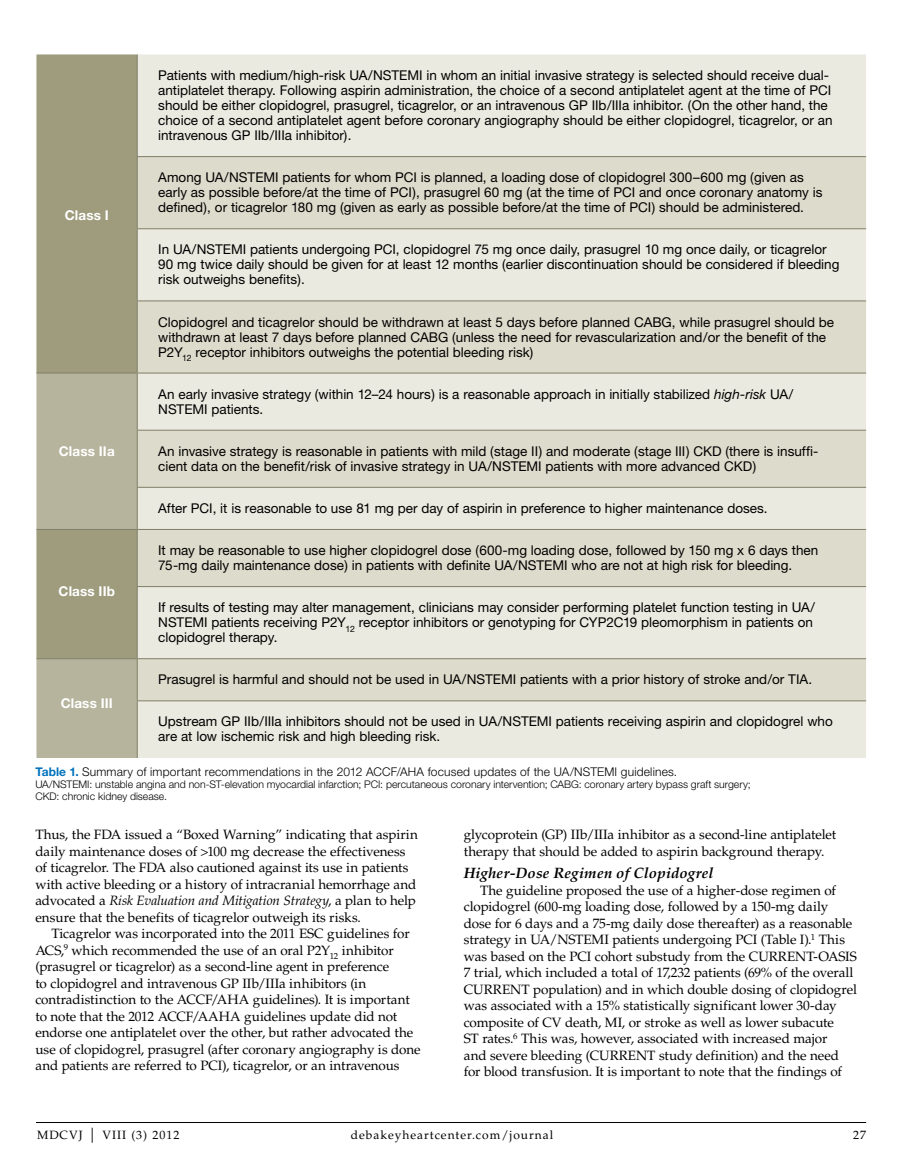
<style>
.page{position:relative;width:918px;height:1175px;background:#fff}
.page>*{position:absolute;margin:0;border:0;box-sizing:border-box;transform-origin:0 0}
.t1{font:italic 700 15px "Palatino LT Std";letter-spacing:.01em;color:#000}
.t2{font:13.5px/15px "Helvetica Neue";color:#000}
.t3{font:13.5px/16.5px "Palatino LT Std";letter-spacing:-.01em;color:#000}
.t4{font:700 13.5px "Helvetica Neue";letter-spacing:.01em;color:#fff}
.t5{font:300 12px "Helvetica Neue LT Std";letter-spacing:.015em;color:#000}
.t6{font:12px "Palatino LT Std";letter-spacing:.08em;color:#000}
.t7{font:300 10.5px/12px "Helvetica Neue LT Std";color:#000}
.s1{font-style:italic}
.s2{font-family:"Helvetica Neue";font-weight:700;color:#0072bc}
.s3{font-size:15px}
</style>
<div class="page">
<hr style="left:36px;top:1122px;width:830px;height:1px;background:#000">
<div style="left:36px;top:54px;width:101px;height:319px;background:#9e9c7d"></div>
<div style="left:138px;top:54px;width:728px;height:704px;background:#ebeae0"></div>
<svg style="left:138px;top:157px;width:728px;height:543px;background:#e2e1d3"></svg>
<svg style="left:36px;top:374px;width:101px;height:384px;background:#aeac92"></svg>
<hr style="left:137px;top:54px;width:1px;height:102px;background:#7f7e67">
<hr style="left:137px;top:157px;width:1px;height:71px;background:#7f7e67">
<hr style="left:137px;top:229px;width:1px;height:71px;background:#7f7e67">
<hr style="left:137px;top:301px;width:1px;height:72px;background:#7f7e67">
<hr style="left:137px;top:373px;width:1px;height:57px;background:#7f7e67">
<hr style="left:137px;top:430px;width:1px;height:57px;background:#7f7e67">
<hr style="left:137px;top:487px;width:1px;height:42px;background:#7f7e67">
<hr style="left:137px;top:530px;width:1px;height:56px;background:#7f7e67">
<hr style="left:137px;top:587px;width:1px;height:71px;background:#7f7e67">
<hr style="left:137px;top:659px;width:1px;height:41px;background:#7f7e67">
<hr style="left:137px;top:701px;width:1px;height:57px;background:#7f7e67">
<hr style="left:137px;top:156px;width:729px;height:1px;background:#7f7e67">
<hr style="left:137px;top:228px;width:729px;height:1px;background:#7f7e67">
<hr style="left:137px;top:300px;width:729px;height:1px;background:#7f7e67">
<hr style="left:36px;top:373px;width:101px;height:1px;background:#7f7e67">
<hr style="left:137px;top:373px;width:729px;height:1px;background:#7f7e67">
<hr style="left:137px;top:430px;width:729px;height:1px;background:#7f7e67">
<hr style="left:137px;top:487px;width:729px;height:1px;background:#7f7e67">
<hr style="left:36px;top:529px;width:101px;height:1px;background:#7f7e67">
<hr style="left:137px;top:529px;width:729px;height:1px;background:#7f7e67">
<hr style="left:137px;top:586px;width:729px;height:1px;background:#7f7e67">
<hr style="left:36px;top:658px;width:101px;height:1px;background:#7f7e67">
<hr style="left:137px;top:658px;width:729px;height:1px;background:#7f7e67">
<hr style="left:137px;top:700px;width:729px;height:1px;background:#7f7e67">
<p class="t4" style="left:65px;top:206px;width:45px">Class I</p>
<p class="t4" style="left:59px;top:442px;width:57px">Class IIa</p>
<p class="t4" style="left:59px;top:582px;width:58px">Class IIb</p>
<p class="t2" style="left:158px;top:68px;width:225px">Patients with medium/high-risk UA/NSTE</p>
<p class="t2" style="left:158px;top:68px;width:676px;text-indent:249px">MI in whom an initial invasive strategy is selected should receive dual&shy;antiplatelet therapy. Following aspirin administration, the choice of a second antiplatelet agent at the time of PCI should be either clopidogrel, prasugrel, ticagrelor, or an intravenous GP II b/IIIa inhibitor. (On the other hand, the choice of a second antiplatelet agent before coronary angiography should be either clopidogrel, ticagrelor, or an intravenous GP II b/IIIa inhibitor).</p>
<p class="t2" style="left:158px;top:170px;width:81px">Among UA/NSTE</p>
<p class="t2" style="left:158px;top:170px;width:666px;text-indent:105px">MI patients for whom PCI is planned, a loading dose of clopidogrel 300–600 mg (given as early as possible before/at the time of PCI), prasugrel 60 mg (at the time of PCI and once coronary anatomy is defined), or ticagrelor 180 mg (given as early as possible before/at the time of PCI) should be administered.</p>
<p class="t2" style="left:158px;top:242px;width:48px">In UA/NSTE</p>
<p class="t2" style="left:158px;top:242px;width:683px;text-indent:73px">MI patients undergoing PCI , clopidogrel 75 mg once daily, prasugrel 10 mg once daily, or ticagrelor<br>90 mg twice daily should be given for at least 12 months (earlier discontinuation should be considered if bleeding risk outweighs benefits).</p>
<p class="t2" style="left:158px;top:314px;width:677px">Clopidogrel and ticagrelor should be withdrawn at least 5 days before planned CABG, while prasugrel should be withdrawn at least 7 days before planned CABG (unless the need for revascularization and/or the benefit of the<br>P2Y<sub>12</sub> receptor inhibitors outweighs the potential bleeding risk)</p>
<p class="t2" style="left:158px;top:386px;width:637px">An early invasive strategy (within 12–24 hours) is a reasonable approach in initially stabilized <span class="s1">high-risk</span> UA/<br>NSTE</p>
<p class="t2" style="left:193px;top:401px;width:72px">MI patients.</p>
<p class="t2" style="left:158px;top:443px;width:662px">An invasive strategy is reasonable in patients with mild (stage II ) and moderate (stage III ) CKD (there is insuffi&shy;cient data on the benefit/risk of invasive strategy in UA/NSTE</p>
<p class="t2" style="left:527px;top:458px;width:231px">MI patients with more advanced CKD)</p>
<p class="t2" style="left:158px;top:500px;width:611px">After PCI , it is reasonable to use 81 mg per day of aspirin in preference to higher maintenance doses.</p>
<p class="t2" style="left:158px;top:542px;width:662px">It may be reasonable to use higher clopidogrel dose (600-mg loading dose, followed by 150 mg x 6 days then<br>75-mg daily maintenance dose) in patients with definite UA/NSTE</p>
<p class="t2" style="left:552px;top:557px;width:241px">MI who are not at high risk for bleeding.</p>
<p class="t2" style="left:158px;top:599px;width:658px">If results of testing may alter management, clinicians may consider performing platelet function testing in UA/<br>NSTE</p>
<p class="t2" style="left:158px;top:614px;width:656px;text-indent:34px">MI patients receiving P2Y<sub>12</sub> receptor inhibitors or genotyping for CYP2C19 pleomorphism in patients on clopidogrel therapy.</p>
<p class="t2" style="left:158px;top:672px;width:318px">Prasugrel is harmful and should not be used in UA/NSTE</p>
<p class="t2" style="left:501px;top:672px;width:313px">MI patients with a prior history of stroke and/or TIA.</p>
<p class="t2" style="left:158px;top:714px;width:354px">Upstream GP II b/IIIa inhibitors should not be used in UA/NSTE</p>
<p class="t2" style="left:537px;top:714px;width:297px">MI patients receiving aspirin and clopidogrel who</p>
<p class="t2" style="left:158px;top:729px;width:284px">are at low ischemic risk and high bleeding risk.</p>
<p class="t5" style="left:35px;top:764px;width:643px"><span class="s2">Table 1.</span> Summary of important recommendations in the 2012 ACCF/AHA focused updates of the UA/NSTEMI guidelines.</p>
<p class="t7" style="left:35px;top:778px;width:717px">UA/NSTEMI: unstable angina and non-ST-elevation myocardial infarction; PCI: percutaneous coronary intervention; CABG: coronary artery bypass graft surgery;<br>CKD: chronic kidney disease.</p>
<p class="t3" style="left:464px;top:826px;width:374px">glycoprotein (GP) IIb/IIIa inhibitor as a second-line antiplatelet therapy that should be added to aspirin background therapy.</p>
<p class="t1" style="left:464px;top:864px;width:251px">Higher-Dose Regimen of Clopidogrel</p>
<p class="t3" style="left:464px;top:882px;width:390px;text-indent:16px">The guideline proposed the use of a higher-dose regimen of clopidogrel (600-mg loading dose, followed by a 150-mg daily dose for 6 days and a 75-mg daily dose thereafter) as a reasonable strategy in UA/NSTE</p>
<p class="t4" style="left:61px;top:695px;width:54px">Class III</p>
<p class="t3" style="left:35px;top:826px;width:384px">Thus, the FDA issued a “Boxed Warning” indicating that aspirin daily maintenance doses of &gt;100 mg decrease the effectiveness of ticagrelor. The FDA also cautioned against its use in patients with active bleeding or a history of intracranial hemorrhage and advocated a <span class="s1">Risk Evaluation and Mitigation Strategy</span>, a plan to help ensure that the benefits of ticagrelor outweigh its risks.</p>
<p class="t3" style="left:35px;top:925px;width:376px;text-indent:16px">Ticagrelor was incorporated into the 2011 ESC guidelines for ACS,<sup>9</sup> which recommended the use of an oral P2Y<sub>12</sub> inhibitor (prasugrel or ticagrelor) as a second-line agent in preference<br>to clopidogrel and intravenous GP IIb/IIIa inhibitors (in contradistinction to the ACCF/AHA</p>
<p class="t3" style="left:464px;top:931px;width:383px;text-indent:128px">MI patients undergoing PCI (Table I).<sup>1</sup> This was based on the PCI cohort substudy from the CURRENT</p>
<p class="t3" style="left:464px;top:948px;width:391px;text-indent:350px">-OASIS<br>7 trial, which included a total of 17,232 patients (69% of the overall<br>CURRENT</p>
<p class="t3" style="left:464px;top:981px;width:395px;text-indent:69px">population) and in which double dosing of clopidogrel was associated with a 15% statistically significant lower 30-day composite of CV death, MI, or stroke as well as lower subacute<br>ST rates.<sup>6</sup> This was, however, associated with increased major<br>and severe bleeding (CURRENT</p>
<p class="t3" style="left:253px;top:991px;width:159px">guidelines). It is important</p>
<p class="t3" style="left:35px;top:1008px;width:387px;text-indent:209px">guidelines update did not endorse one antiplatelet over the other, but rather advocated the use of clopidogrel, prasugrel (after coronary angiography is done and patients are referred to PCI), ticagrelor, or an intravenous</p>
<p class="t3" style="left:35px;top:1008px;width:174px">to note that the 2012 ACCF/AAHA</p>
<p class="t3" style="left:464px;top:1047px;width:380px;text-align:right">study definition) and the need<br>for blood transfusion. It is important to note that the findings of</p>
<p class="t6" style="left:37px;top:1127px;width:73px">MDCVJ <span class="s3">|</span> VIII</p>
<p class="t6" style="left:131px;top:1127px;width:50px">(3) 2012</p>
<p class="t6" style="left:351px;top:1127px;width:204px">debakeyheartcenter.com/journal</p>
<p class="t6" style="left:853px;top:1127px;width:14px">27</p>
</div>
